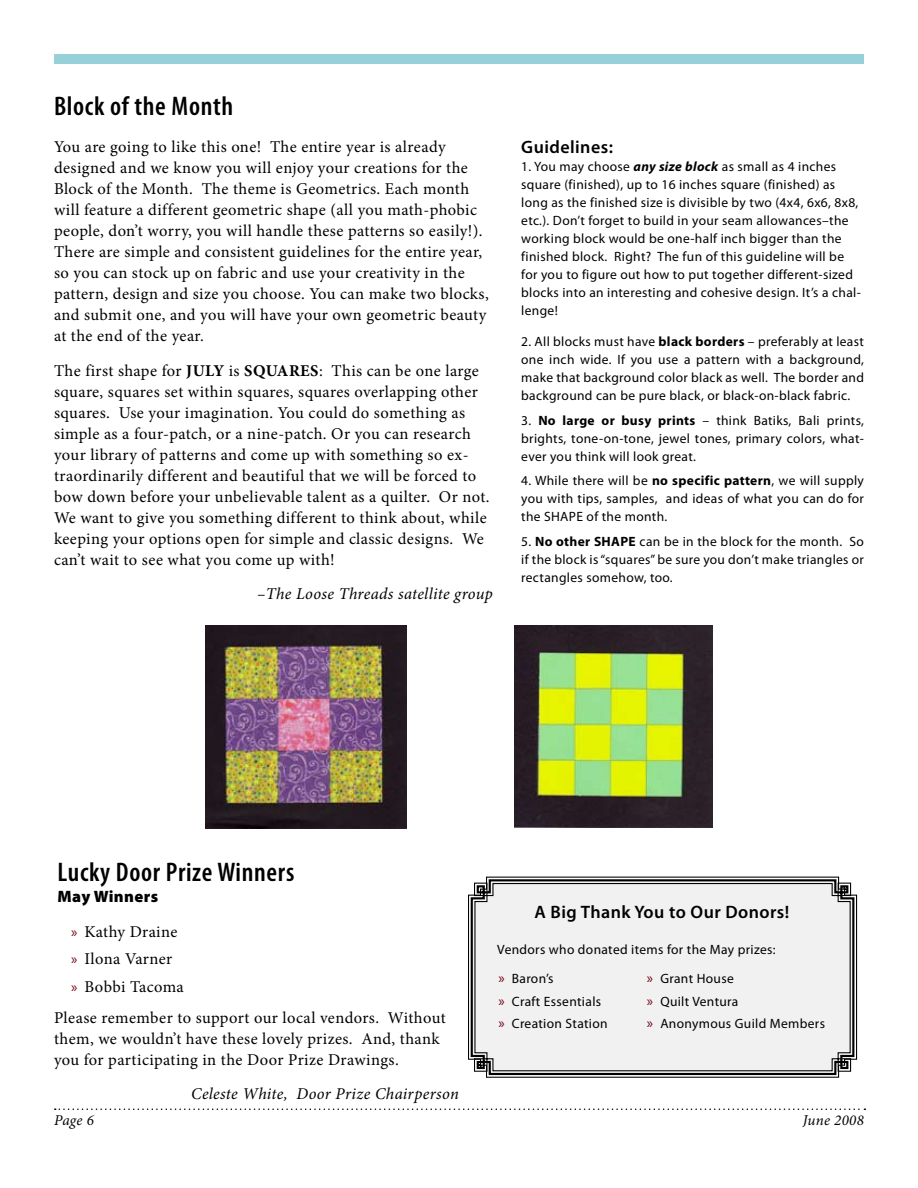
<style>
.page{position:relative;width:918px;height:1188px;background:#fff}
.page>*{position:absolute;margin:0;border:0;box-sizing:border-box;transform-origin:0 0}
.t1{font:600 condensed 27px "Myriad Pro";letter-spacing:.025em;color:#000}
.t2{font:600 18px "Myriad Pro";letter-spacing:.025em;color:#000}
.t3{font:16.5px/21px "Minion Pro";letter-spacing:.02em;color:#000}
.t4{font:italic 16.5px "Minion Pro";letter-spacing:.02em;color:#000}
.t5{font:900 16.5px "Myriad Pro";letter-spacing:.025em;color:#000}
.t6{font:italic 15px "Minion Pro";letter-spacing:.02em;color:#000}
.t7{font:13.5px/18px "Myriad Pro";letter-spacing:.025em;color:#000;text-align:justify}
.s1{font-weight:700}
.s2{font-weight:700;font-style:italic}
.s3{font-family:"Myriad Pro";font-size:15px;color:#75000e}
.s4{font-size:15px;color:#75000e}
</style>
<div class="page">
<div style="left:54px;top:54px;width:810px;height:9px;background:#98d0d9"></div>
<svg style="left:55px;top:1108px;width:810px;height:2px"></svg>
<svg style="left:468px;top:876px;width:390px;height:202px;background:#858585"></svg>
<svg style="left:470px;top:878px;width:386px;height:198px"></svg>
<div style="left:473px;top:882px;width:379px;height:190px;background:#f1f1f2"></div>
<img style="left:206px;top:626px;width:200px;height:202px">
<img style="left:514px;top:626px;width:198px;height:202px">
<h1 class="t1" style="left:54px;top:91px;width:181px">Block of the Month</h1>
<p class="t3" style="left:54px;top:137px;width:436px">You are going to like this one! The entire year is already designed and we know you will enjoy your creations for the Block of the Month. The theme is Geometrics. Each month will feature a different geometric shape (all you math-phobic people, don’t worry, you will handle these patterns so easily!).<br>There are simple and consistent guidelines for the entire year, so you can stock up on fabric and use your creativity in the pattern, design and size you choose. You can make two blocks, and submit one, and you will have your own geometric beauty at the end of the year.</p>
<p class="t3" style="left:54px;top:360px;width:437px">The first shape for <span class="s1">JULY</span> is <span class="s1">SQUARES</span>: This can be one large square, squares set within squares, squares overlapping other squares. Use your imagination. You could do something as simple as a four-patch, or a nine-patch. Or you can research your library of patterns and come up with something so ex&shy;traordinarily different and beautiful that we will be forced to bow down before your unbelievable talent as a quilter. Or not.<br>We want to give you something different to think about, while keeping your options open for simple and classic designs. We can’t wait to see what you come up with!</p>
<p class="t4" style="left:257px;top:583px;width:237px">–The Loose Threads satellite group</p>
<p class="t2" style="left:521px;top:136px;width:93px">Guidelines:</p>
<p class="t7" style="left:521px;top:157px;width:341px;text-align:left">1. You may choose <span class="s2">any size block</span> as small as 4 inches square (finished), up to 16 inches square (finished) as long as the finished size is divisible by two (4x4, 6x6, 8x8, etc.). Don’t forget to build in your seam allowances–the working block would be one-half inch bigger than the finished block. Right? The fun of this guideline will be for you to figure out how to put together different-sized blocks into an interesting and cohesive design. It’s a chal&shy;lenge!</p>
<p class="t7" style="left:521px;top:333px;width:344px">2. All blocks must have <span class="s1">black borders</span> – preferably at least one inch wide. If you use a pattern with a background, make that background color black as well. The border and background can be pure black, or black-on-black fabric.</p>
<p class="t7" style="left:521px;top:411px;width:344px">3. <span class="s1">No large or busy prints</span> – think Batiks, Bali prints, brights, tone-on-tone, jewel tones, primary colors, what&shy;ever you think will look great.</p>
<p class="t7" style="left:521px;top:472px;width:344px">4. While there will be <span class="s1">no specific pattern</span>, we will supply you with tips, samples, and ideas of what you can do for the SHAPE of the month.</p>
<p class="t7" style="left:521px;top:532px;width:344px">5. <span class="s1">No other SHAPE</span> can be in the block for the month. So if the block is “squares” be sure you don’t make triangles or rectangles somehow, too.</p>
<h1 class="t1" style="left:58px;top:858px;width:238px">Lucky Door Prize Winners</h1>
<p class="t5" style="left:58px;top:886px;width:102px">May Winners</p>
<p class="t3" style="left:71px;top:918px;width:114px;line-height:27.5px"><span class="s3">x</span> Kathy Draine <span class="s3">x</span> Ilona Varner<br><span class="s3">x</span> Bobbi Tacoma</p>
<p class="t3" style="left:54px;top:1007px;width:393px">Please remember to support our local vendors. Without them, we wouldn’t have these lovely prizes. And, thank you for participating in the Door Prize Drawings.</p>
<p class="t4" style="left:191px;top:1083px;width:269px">Celeste White, Door Prize Chairperson</p>
<p class="t2" style="left:535px;top:900px;width:256px">A Big Thank You to Our Donors!</p>
<p class="t7" style="left:497px;top:940px;width:280px">Vendors who donated items for the May prizes:</p>
<p class="t7" style="left:498px;top:969px;width:57px"><span class="s4">x</span> Baron’s</p>
<p class="t7" style="left:647px;top:969px;width:88px"><span class="s4">x</span> Grant House</p>
<p class="t7" style="left:498px;top:992px;width:104px"><span class="s4">x</span> Craft Essentials</p>
<p class="t7" style="left:647px;top:992px;width:93px"><span class="s4">x</span> Quilt Ventura</p>
<p class="t7" style="left:498px;top:1015px;width:111px"><span class="s4">x</span> Creation Station</p>
<p class="t7" style="left:647px;top:1015px;width:180px"><span class="s4">x</span> Anonymous Guild Members</p>
<p class="t6" style="left:54px;top:1110px;width:41px">Page 6</p>
<p class="t6" style="left:803px;top:1110px;width:63px">June 2008</p>
</div>
